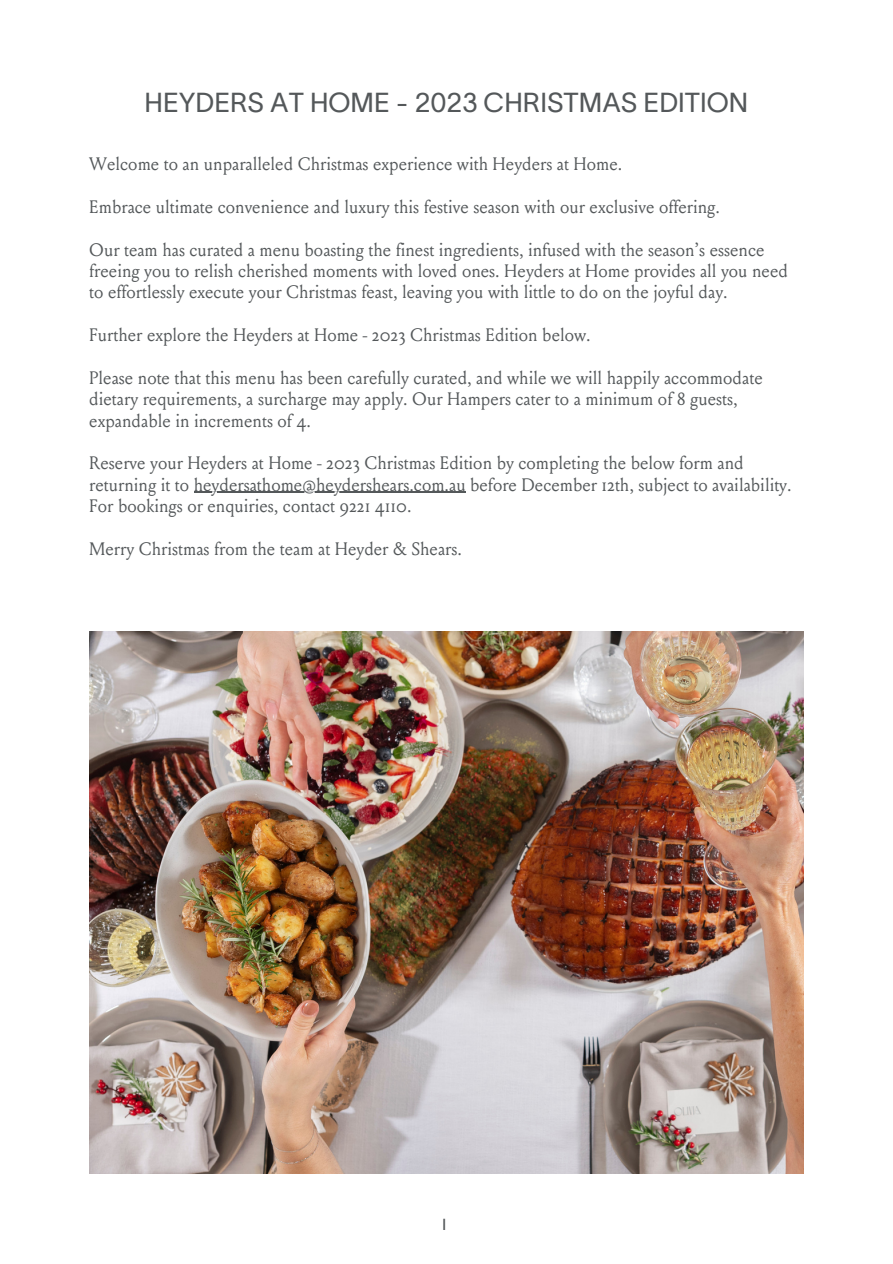
<style>
.page{position:relative;width:893px;height:1264px;background:#fff}
.page>*{position:absolute;margin:0;border:0;box-sizing:border-box;transform-origin:0 0}
.t1{font:27px "TWK Lausanne 300";color:#54585a}
.t2{font:18px/21.3px "Louize";color:#54585a}
.t3{font:500 16.5px "Gill Sans";color:#54585a}
</style>
<div class="page">
<img style="left:89px;top:631px;width:714px;height:542px">
<hr style="left:194px;top:492px;width:271px;height:1px;background:#54585a">
<p class="t1" style="left:144px;top:92px;width:605px">HEYDERS AT HOME - 2023 CHRISTMAS EDITION</p>
<p class="t2" style="left:89px;top:155px;width:534px">Welcome to an unparalleled Christmas experience with Heyders at Home.</p>
<p class="t2" style="left:89px;top:198px;width:632px">Embrace ultimate convenience and luxury this festive season with our exclusive offering.</p>
<p class="t2" style="left:89px;top:241px;width:700px">Our team has curated a menu boasting the finest ingredients, infused with the season’s essence freeing you to relish cherished moments with loved ones. Heyders at Home provides all you need to effortlessly execute your Christmas feast, leaving you with little to do on the joyful day.</p>
<p class="t2" style="left:89px;top:326px;width:503px">Further explore the Heyders at Home - 2023 Christmas Edition below.</p>
<p class="t2" style="left:89px;top:369px;width:675px">Please note that this menu has been carefully curated, and while we will happily accommodate dietary requirements, a surcharge may apply. Our Hampers cater to a minimum of 8 guests, expandable in increments of 4.</p>
<p class="t2" style="left:89px;top:454px;width:703px">Reserve your Heyders at Home - 2023 Christmas Edition by completing the below form and returning it to heydersathome@heydershears.com.au before December 12th, subject to availability.</p>
<p class="t2" style="left:89px;top:497px;width:324px">For bookings or enquiries, contact 9221 4110.</p>
<p class="t2" style="left:89px;top:540px;width:374px">Merry Christmas from the team at Heyder &amp; Shears.</p>
<p class="t3" style="left:440px;top:1218px;width:10px">1</p>
</div>
